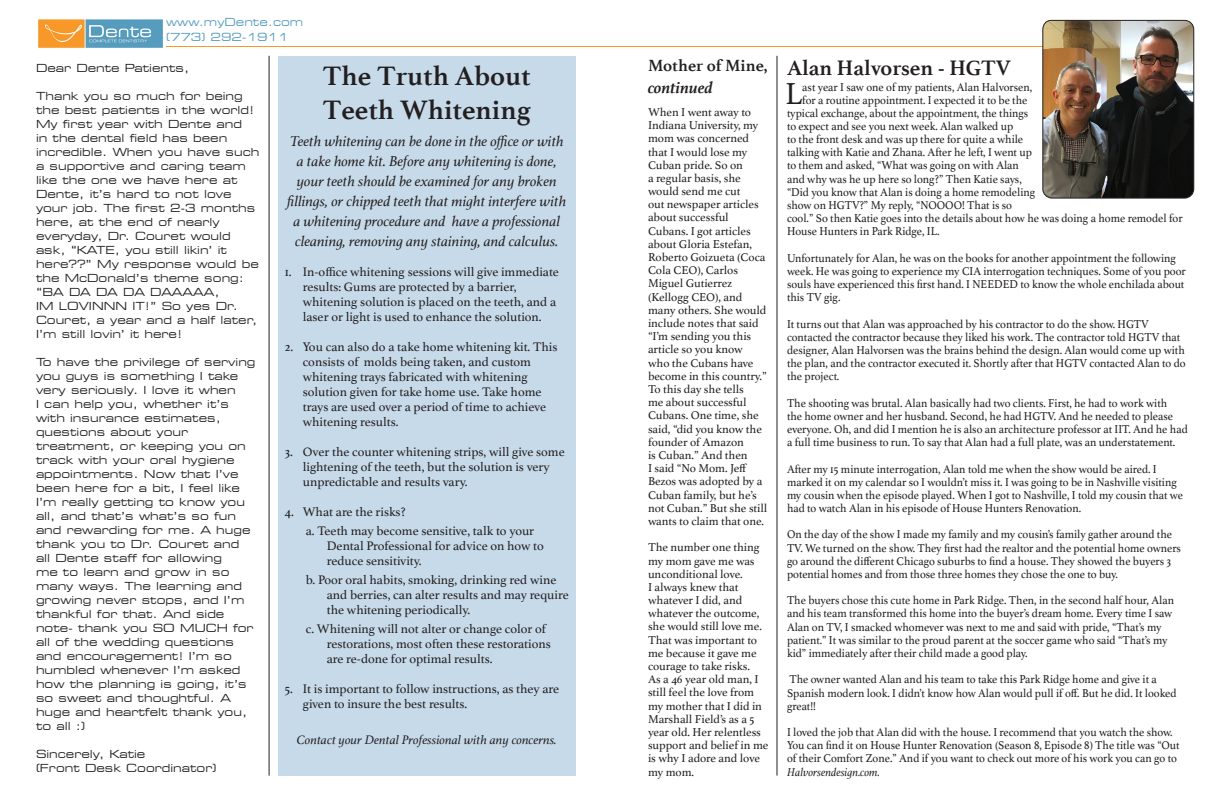
<style>
.page{position:relative;width:1224px;height:792px;background:#fff}
.page>*{position:absolute;margin:0;border:0;box-sizing:border-box;transform-origin:0 0}
.t1{font:31.8px "Athelas";color:#231f20;scale:.94 1}
.t2{font:700 28px/33.6px "Athelas";color:#231f20}
.t3{font:700 22px "Athelas";color:#231f20}
.t4{font:700 17px/21.8px "Athelas";color:#231f20}
.t5{font:italic 15px/20px "Athelas";color:#231f20;text-align:center}
.t6{font:13px/15px "Athelas";color:#231f20}
.t7{font:italic 13px "Athelas";color:#231f20}
.t8{font:12px/13.2px "Athelas";color:#231f20;scale:.94 1}
.t9{font:12px/13.2px "Athelas";letter-spacing:-.025em;color:#231f20}
.t10{font:expanded 11px/14px "Square 721 BT";color:#231f20}
.t11{font:expanded 11px "Square 721 BT";color:#549cbd}
.s1{font-style:italic}
</style>
<div class="page">
<img style="left:38px;top:19px;width:125px;height:29px">
<hr style="left:166px;top:46px;width:1022px;height:1px;background:#f89828">
<img style="left:1043px;top:20px;width:151px;height:178px">
<div style="left:1042px;top:20px;width:152px;height:178px;border:1px solid #231f20;border-radius:9px"></div>
<hr style="left:269px;top:56px;width:1px;height:720px;background:#231f20">
<hr style="left:776px;top:56px;width:1px;height:720px;background:#231f20">
<div style="left:278px;top:56px;width:298px;height:720px;background:#c7dae9"></div>
<p class="t11" style="left:166px;top:15px;width:139px">www.myDente.com</p>
<p class="t11" style="left:166px;top:30px;width:124px">(773) 292-1911</p>
<p class="t10" style="left:36px;top:61px;width:155px">Dear Dente Patients,</p>
<p class="t10" style="left:36px;top:89px;width:225px">Thank you so much for being the best patients in the world!<br>My first year with Dente and<br>in the dental field has been incredible. When you have such a supportive and caring team like the one we have here at<br>Dente, it’s hard to not love your job. The first 2-3 months here, at the end of nearly everyday, Dr. Couret would ask, “KATE, you still likin’ it here??” My response would be the McDonald’s theme song: “BA DA DA DA DAAAAA,<br>IM LOVINNN IT!” So yes Dr.<br>Couret, a year and a half later,<br>I’m still lovin’ it here!</p>
<p class="t10" style="left:36px;top:355px;width:221px">To have the privilege of serving you guys is something I take very seriously. I love it when<br>I can help you, whether it’s with insurance estimates, questions about your treatment, or keeping you on track with your oral hygiene appointments. Now that I’ve been here for a bit, I feel like<br>I’m really getting to know you all, and that’s what’s so fun and rewarding for me. A huge thank you to Dr. Couret and all Dente staff for allowing<br>me to learn and grow in so many ways. The learning and growing never stops, and I’m thankful for that. And side note- thank you SO MUCH for all of the wedding questions and encouragement! I’m so humbled whenever I’m asked how the planning is going, it’s so sweet and thoughtful. A huge and heartfelt thank you, to all :)</p>
<p class="t10" style="left:36px;top:747px;width:111px">Sincerely, Katie</p>
<p class="t10" style="left:36px;top:761px;width:182px">(Front Desk Coordinator)</p>
<p class="t2" style="left:323px;top:59px;width:210px">The Truth About<br>Teeth Whitening</p>
<p class="t5" style="left:287px;top:131px;width:281px">Teeth whitening can be done in the office or with a take home kit. Before any whitening is done, your teeth should be examined for any broken fillings, or chipped teeth that might interfere with a whitening procedure and have a professional cleaning, removing any staining, and calculus.</p>
<p class="t6" style="left:303px;top:264px;width:258px;text-indent:-18px">1. In-office whitening sessions will give immediate results: Gums are protected by a barrier, whitening solution is placed on the teeth, and a laser or light is used to enhance the solution.</p>
<p class="t6" style="left:303px;top:339px;width:256px;text-indent:-18px">2. You can also do a take home whitening kit. This consists of molds being taken, and custom whitening trays fabricated with whitening solution given for take home use. Take home trays are used over a period of time to achieve whitening results.</p>
<p class="t6" style="left:303px;top:444px;width:263px;text-indent:-18px">3. Over the counter whitening strips, will give some lightening of the teeth, but the solution is very unpredictable and results vary.</p>
<p class="t6" style="left:285px;top:504px;width:122px">4. What are the risks?</p>
<p class="t6" style="left:327px;top:523px;width:219px;text-indent:-21px">a. Teeth may become sensitive, talk to your<br>Dental Professional for advice on how to reduce sensitivity.</p>
<p class="t6" style="left:327px;top:572px;width:243px;text-indent:-21px">b. Poor oral habits, smoking, drinking red wine and berries, can alter results and may require the whitening periodically.</p>
<p class="t6" style="left:327px;top:621px;width:226px;text-indent:-21px">c. Whitening will not alter or change color of restorations, most often these restorations are re-done for optimal results.</p>
<p class="t6" style="left:303px;top:681px;width:258px;text-indent:-18px">5. It is important to follow instructions, as they are given to insure the best results.</p>
<p class="t7" style="left:297px;top:729px;width:261px">Contact your Dental Professional with any concerns.</p>
<p class="t4" style="left:648px;top:54px;width:121px">Mother of Mine, <span class="s1">continued</span></p>
<p class="t9" style="left:648px;top:105px;width:121px">When I went away to<br>Indiana University, my mom was concerned that I would lose my<br>Cuban pride. So on<br>a regular basis, she would send me cut<br>out newspaper articles about successful<br>Cubans. I got articles about Gloria Estefan,<br>Roberto Goizueta (Coca<br>Cola CEO), Carlos<br>Miguel Gutierrez (Kellogg CEO), and many others. She would include notes that said “I’m sending you this article so you know who the Cubans have become in this country.”<br>To this day she tells<br>me about successful<br>Cubans. One time, she said, “did you know the founder of Amazon<br>is Cuban.” And then<br>I said “No Mom. Jeff<br>Bezos was adopted by a<br>Cuban family, but he’s not Cuban.” But she still wants to claim that one.</p>
<p class="t9" style="left:648px;top:540px;width:122px">The number one thing my mom gave me was unconditional love.<br>I always knew that whatever I did, and whatever the outcome, she would still love me.<br>That was important to me because it gave me courage to take risks.<br>As a 46 year old man, I still feel the love from my mother that I did in<br>Marshall Field’s as a 5 year old. Her relentless support and belief in me is why I adore and love my mom.</p>
<p class="t3" style="left:787px;top:50px;width:225px">Alan Halvorsen - HGTV</p>
<p class="t1" style="left:786px;top:68px;width:19px">L</p>
<p class="t8" style="left:802px;top:80px;width:246px">ast year I saw one of my patients, Alan Halvorsen,</p>
<p class="t8" style="left:802px;top:93px;width:241px">for a routine appointment. I expected it to be the</p>
<p class="t8" style="left:787px;top:106px;width:258px">typical exchange, about the appointment, the things</p>
<p class="t8" style="left:787px;top:119px;width:242px">to expect and see you next week. Alan walked up</p>
<p class="t8" style="left:787px;top:132px;width:253px">to the front desk and was up there for quite a while</p>
<p class="t8" style="left:787px;top:145px;width:262px">talking with Katie and Zhana. After he left, I went up</p>
<p class="t8" style="left:787px;top:159px;width:248px">to them and asked, “What was going on with Alan</p>
<p class="t8" style="left:787px;top:172px;width:251px">and why was he up here so long?” Then Katie says,</p>
<p class="t8" style="left:787px;top:185px;width:266px">“Did you know that Alan is doing a home remodeling</p>
<p class="t8" style="left:787px;top:198px;width:241px">show on HGTV?” My reply, “NOOOO! That is so</p>
<p class="t8" style="left:787px;top:211px;width:422px">cool.” So then Katie goes into the details about how he was doing a home remodel for</p>
<p class="t8" style="left:787px;top:224px;width:164px">House Hunters in Park Ridge, IL.</p>
<p class="t8" style="left:787px;top:251px;width:426px">Unfortunately for Alan, he was on the books for another appointment the following week. He was going to experience my CIA interrogation techniques. Some of you poor souls have experienced this first hand. I NEEDED to know the whole enchilada about this TV gig.</p>
<p class="t8" style="left:787px;top:317px;width:426px">It turns out that Alan was approached by his contractor to do the show. HGTV contacted the contractor because they liked his work. The contractor told HGTV that designer, Alan Halvorsen was the brains behind the design. Alan would come up with the plan, and the contractor executed it. Shortly after that HGTV contacted Alan to do the project.</p>
<p class="t8" style="left:787px;top:396px;width:428px">The shooting was brutal. Alan basically had two clients. First, he had to work with<br>the home owner and her husband. Second, he had HGTV. And he needed to please everyone. Oh, and did I mention he is also an architecture professor at IIT. And he had a full time business to run. To say that Alan had a full plate, was an understatement.</p>
<p class="t8" style="left:787px;top:462px;width:423px">After my 15 minute interrogation, Alan told me when the show would be aired. I marked it on my calendar so I wouldn’t miss it. I was going to be in Nashville visiting my cousin when the episode played. When I got to Nashville, I told my cousin that we had to watch Alan in his episode of House Hunters Renovation.</p>
<p class="t8" style="left:787px;top:527px;width:421px">On the day of the show I made my family and my cousin’s family gather around the TV. We turned on the show. They first had the realtor and the potential home owners go around the different Chicago suburbs to find a house. They showed the buyers 3 potential homes and from those three homes they chose the one to buy.</p>
<p class="t8" style="left:787px;top:593px;width:413px">The buyers chose this cute home in Park Ridge. Then, in the second half hour, Alan and his team transformed this home into the buyer’s dream home. Every time I saw Alan on TV, I smacked whomever was next to me and said with pride, “That’s my patient.” It was similar to the proud parent at the soccer game who said “That’s my kid” immediately after their child made a good play.</p>
<p class="t8" style="left:787px;top:672px;width:416px">The owner wanted Alan and his team to take this Park Ridge home and give it a<br>Spanish modern look. I didn’t know how Alan would pull if off. But he did. It looked great!!</p>
<p class="t8" style="left:787px;top:725px;width:419px">I loved the job that Alan did with the house. I recommend that you watch the show.<br>You can find it on House Hunter Renovation (Season 8, Episode 8) The title was “Out of their Comfort Zone.” And if you want to check out more of his work you can go to <span class="s1">Halvorsendesign.com.</span></p>
</div>
